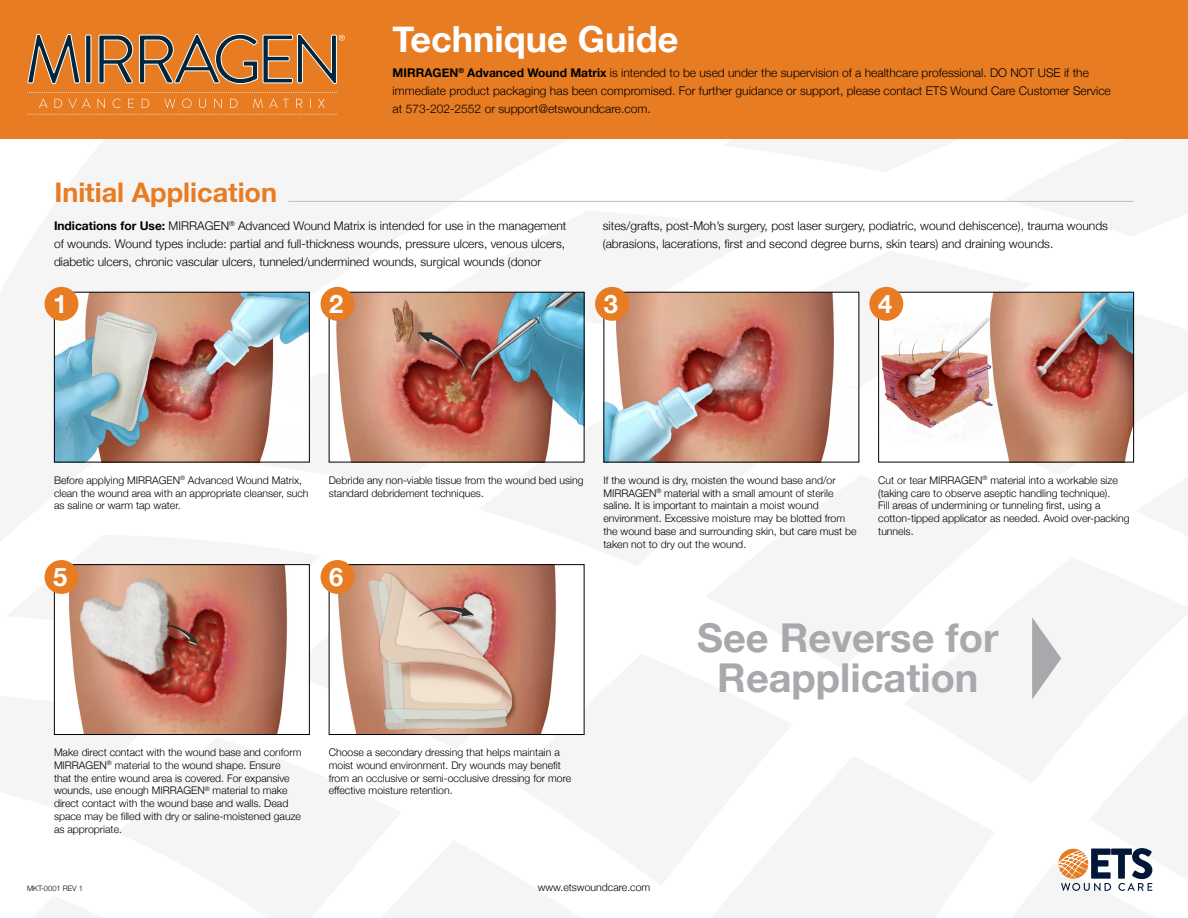
<style>
.page{position:relative;width:1188px;height:918px;background:#fff}
.page>*{position:absolute;margin:0;border:0;box-sizing:border-box;transform-origin:0 0}
.Header_1{font:700 39.75px/39.8px "Helvetica Neue";color:#a7a9ac;text-align:center}
.Header_1-2{font:700 36px "Helvetica Neue";color:#fff}
.Header_2{font:700 27px "Helvetica Neue";color:#e77c22}
.Number_Circle{font:700 25.35px "Helvetica Neue";color:#fff}
.t1{font:300 12px/18px "Helvetica Neue";color:#000}
.Instruction_Step{font:300 10.5px/12.8px "Helvetica Neue";color:#000}
.t2{font:300 7.5px "Helvetica Neue";color:#000}
.s1{font-weight:700}
</style>
<div class="page">
<div style="left:0;top:0;width:1188px;height:139px;background:#e77c22"></div>
<svg style="left:1058px;top:848px;width:94px;height:43px"></svg>
<svg style="left:39px;top:99px;width:9px;height:9px"></svg>
<svg style="left:55px;top:99px;width:7px;height:9px"></svg>
<svg style="left:68px;top:99px;width:23px;height:9px"></svg>
<svg style="left:98px;top:99px;width:7px;height:9px"></svg>
<svg style="left:113px;top:99px;width:8px;height:9px"></svg>
<svg style="left:128px;top:99px;width:6px;height:9px"></svg>
<svg style="left:142px;top:99px;width:7px;height:9px"></svg>
<svg style="left:165px;top:99px;width:10px;height:9px"></svg>
<svg style="left:182px;top:99px;width:10px;height:9px"></svg>
<svg style="left:199px;top:99px;width:7px;height:9px"></svg>
<svg style="left:214px;top:99px;width:8px;height:9px"></svg>
<svg style="left:230px;top:99px;width:8px;height:9px"></svg>
<svg style="left:253px;top:99px;width:10px;height:9px"></svg>
<svg style="left:269px;top:99px;width:20px;height:9px"></svg>
<svg style="left:296px;top:99px;width:6px;height:9px"></svg>
<svg style="left:318px;top:99px;width:7px;height:9px"></svg>
<svg style="left:27px;top:114px;width:310px;height:1px"></svg>
<svg style="left:27px;top:92px;width:310px;height:1px"></svg>
<svg style="left:28px;top:34px;width:52px;height:50px"></svg>
<div style="left:86px;top:35px;width:5px;height:48px;background:#00263e"></div>
<div style="left:85px;top:35px;width:6px;height:48px;border:1px solid #fff"></div>
<svg style="left:98px;top:34px;width:35px;height:50px"></svg>
<svg style="left:139px;top:34px;width:206px;height:50px"></svg>
<img style="left:56px;top:294px;width:252px;height:166px">
<div style="left:54px;top:292px;width:256px;height:170px;border:1px solid #000"></div>
<img style="left:56px;top:566px;width:231px;height:167px">
<div style="left:54px;top:564px;width:256px;height:171px;border:1px solid #000"></div>
<img style="left:332px;top:566px;width:224px;height:167px">
<div style="left:329px;top:564px;width:256px;height:171px;border:1px solid #000"></div>
<img style="left:332px;top:294px;width:251px;height:166px">
<img style="left:605px;top:294px;width:244px;height:166px">
<img style="left:881px;top:294px;width:251px;height:166px">
<div style="left:878px;top:292px;width:256px;height:170px;border:1px solid #000"></div>
<hr style="left:288px;top:201px;width:846px;height:1px;background:#bcbec0">
<svg style="left:1032px;top:617px;width:29px;height:82px"></svg>
<div style="left:45px;top:287px;width:33px;height:34px;background:#e77c22;border-radius:50%"></div>
<div style="left:45px;top:560px;width:33px;height:34px;background:#e77c22;border-radius:50%"></div>
<div style="left:321px;top:287px;width:33px;height:34px;background:#e77c22;border-radius:50%"></div>
<div style="left:321px;top:560px;width:33px;height:34px;background:#e77c22;border-radius:50%"></div>
<div style="left:595px;top:287px;width:34px;height:34px;background:#e77c22;border-radius:50%"></div>
<div style="left:869px;top:287px;width:34px;height:34px;background:#e77c22;border-radius:50%"></div>
<p class="Header_2" style="left:54px;top:171px;width:224px">Initial Application</p>
<p class="Header_1-2" style="left:393px;top:11px;width:287px">Technique Guide</p>
<p class="t1" style="left:393px;top:63px;width:720px"><span class="s1">MIRRAGEN</span><sup>®</sup> <span class="s1">Advanced Wound Matrix</span> is intended to be used under the supervision of a healthcare professional. DO NOT USE if the immediate product packaging has been compromised. For further guidance or support, please contact ETS Wound Care Customer Service at 573-202-2552 or support@etswoundcare.com.</p>
<p class="t1" style="left:54px;top:216px;width:514px;text-align:justify"><span class="s1">Indications for Use:</span> MIRRAGEN<sup>®</sup> Advanced Wound Matrix is intended for use in the management of wounds. Wound types include: partial and full-thickness wounds, pressure ulcers, venous ulcers, diabetic ulcers, chronic vascular ulcers, tunneled/undermined wounds, surgical wounds (donor</p>
<p class="t1" style="left:603px;top:216px;width:507px">sites/grafts, post-Moh’s surgery, post laser surgery, podiatric, wound dehiscence), trauma wounds (abrasions, lacerations, first and second degree burns, skin tears) and draining wounds.</p>
<p class="Number_Circle" style="left:53px;top:284px;width:16px">1</p>
<p class="Number_Circle" style="left:329px;top:284px;width:16px">2</p>
<p class="Number_Circle" style="left:604px;top:284px;width:16px">3</p>
<p class="Number_Circle" style="left:878px;top:284px;width:16px">4</p>
<p class="Instruction_Step" style="left:54px;top:473px;width:256px">Before applying MIRRAGEN<sup>®</sup> Advanced Wound Matrix, clean the wound area with an appropriate cleanser, such as saline or warm tap water.</p>
<p class="Instruction_Step" style="left:603px;top:473px;width:255px">If the wound is dry, moisten the wound base and/or MIRRAGEN<sup>®</sup> material with a small amount of sterile saline. It is important to maintain a moist wound environment. Excessive moisture may be blotted from the wound base and surrounding skin, but care must be taken not to dry out the wound.</p>
<p class="Instruction_Step" style="left:329px;top:473px;width:256px">Debride any non-viable tissue from the wound bed using standard debridement techniques.</p>
<p class="Instruction_Step" style="left:878px;top:473px;width:253px">Cut or tear MIRRAGEN<sup>®</sup> material into a workable size (taking care to observe aseptic handling technique).<br>Fill areas of undermining or tunneling first, using a cotton-tipped applicator as needed. Avoid over-packing tunnels.</p>
<p class="Number_Circle" style="left:53px;top:557px;width:16px">5</p>
<p class="Number_Circle" style="left:329px;top:557px;width:16px">6</p>
<p class="Instruction_Step" style="left:54px;top:745px;width:249px">Make direct contact with the wound base and conform MIRRAGEN<sup>®</sup> material to the wound shape. Ensure<br>that the entire wound area is covered. For expansive wounds, use enough MIRRAGEN<sup>®</sup> material to make direct contact with the wound base and walls. Dead space may be filled with dry or saline-moistened gauze as appropriate.</p>
<p class="Instruction_Step" style="left:329px;top:745px;width:244px">Choose a secondary dressing that helps maintain a moist wound environment. Dry wounds may benefit from an occlusive or semi-occlusive dressing for more effective moisture retention.</p>
<p class="t2" style="left:27px;top:882px;width:57px">MKT-0001 REV 1</p>
<p class="Instruction_Step" style="left:538px;top:880px;width:114px">www.etswoundcare.com</p>
<p class="Header_1" style="left:697px;top:619px;width:303px">See Reverse for<br>Reapplication</p>
</div>
